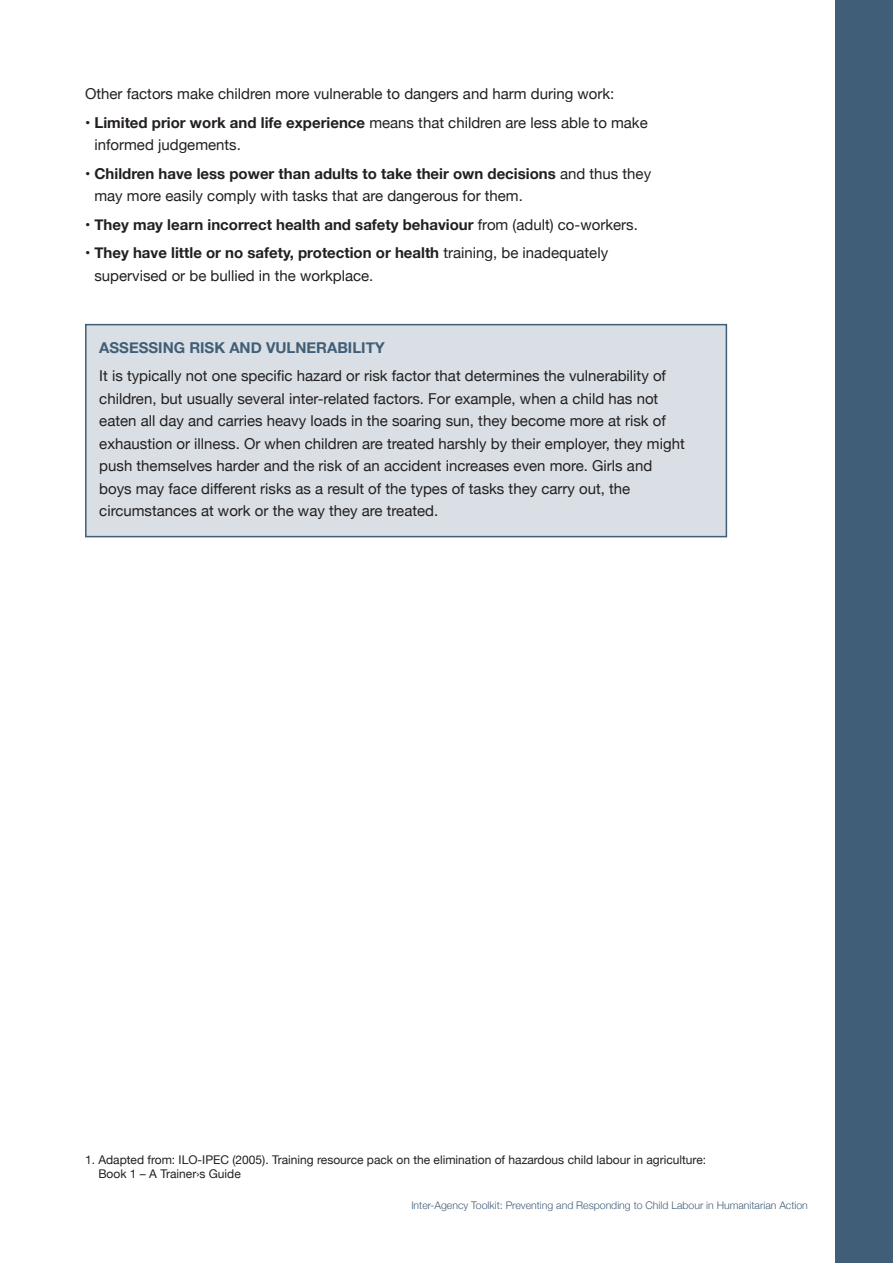
<style>
.page{position:relative;width:893px;height:1263px;background:#fff}
.page>*{position:absolute;margin:0;border:0;box-sizing:border-box;transform-origin:0 0}
.body{font:15px/22.5px "Helvetica Neue";color:#231f20}
.body-2{font:700 15px "Helvetica Neue";color:#231f20}
.tussenkopje_blauw{font:700 15px "Helvetica Neue";color:#415e78}
.voetnoot{font:12px/13.5px "Helvetica Neue";color:#231f20}
.t1{font:300 10.5px "Helvetica Neue";color:#415e78}
.s1{font-weight:700}
.s2{font-weight:400}
</style>
<div class="page">
<div style="left:836px;top:0;width:57px;height:1263px;background:#415e78"></div>
<div style="left:86px;top:325px;width:640px;height:212px;background:#d9dfe4"></div>
<div style="left:85px;top:324px;width:642px;height:213px;border:2px solid #415e78"></div>
<p class="body" style="left:85px;top:84px;width:531px">Other factors make children more vulnerable to dangers and harm during work:</p>
<p class="body" style="left:94px;top:112px;width:555px;text-indent:-9px">• <span class="s1">Limited prior work and life experience</span> means that children are less able to make informed judgements.</p>
<p class="body" style="left:94px;top:163px;width:558px;text-indent:-9px">• <span class="s1">Children have less power than adults to take their own decisions</span> and thus they may more easily comply with tasks that are dangerous for them.</p>
<p class="body-2" style="left:85px;top:213px;width:554px"><span class="s2">•</span> They may learn incorrect health and safety behaviour <span class="s2">from (adult) co-workers.</span></p>
<p class="body" style="left:94px;top:243px;width:515px;text-indent:-9px">• <span class="s1">They have little or no safety, protection or health</span> training, be inadequately supervised or be bullied in the workplace.</p>
<p class="tussenkopje_blauw" style="left:99px;top:336px;width:287px">ASSESSING RISK AND VULNERABILITY</p>
<p class="body" style="left:99px;top:366px;width:587px">It is typically not one specific hazard or risk factor that determines the vulnerability of children, but usually several inter-related factors. For example, when a child has not eaten all day and carries heavy loads in the soaring sun, they become more at risk of exhaustion or illness. Or when children are treated harshly by their employer, they might push themselves harder and the risk of an accident increases even more. Girls and boys may face different risks as a result of the types of tasks they carry out, the circumstances at work or the way they are treated.</p>
<p class="voetnoot" style="left:98px;top:1154px;width:609px;text-indent:-13px">1. Adapted from: ILO-IPEC (2005). Training resource pack on the elimination of hazardous child labour in agriculture:<br>Book 1 – A Trainer›s Guide</p>
<p class="t1" style="left:411px;top:1197px;width:398px">Inter-Agency Toolkit: Preventing and Responding to Child Labour in Humanitarian Action</p>
</div>
